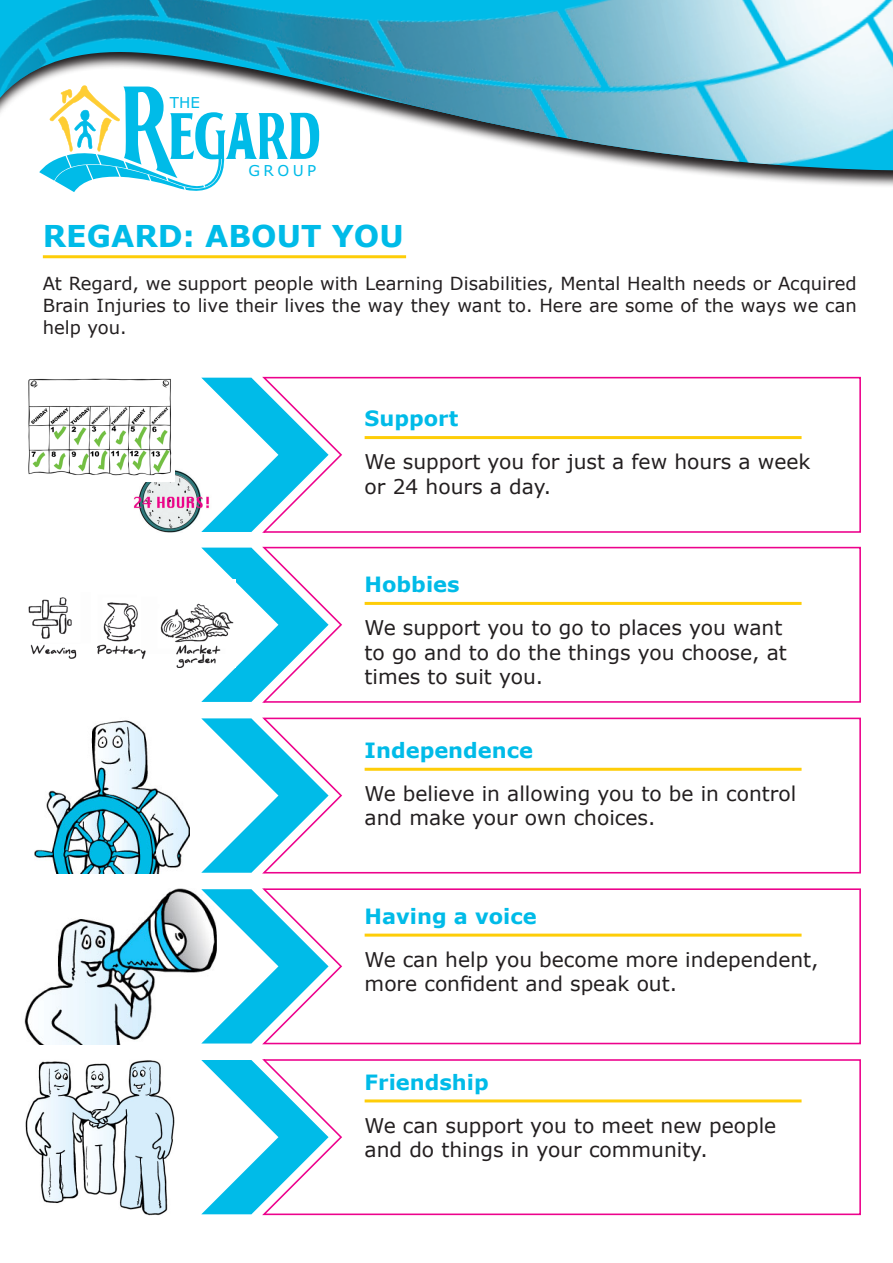
<style>
.page{position:relative;width:893px;height:1263px;background:#fff}
.page>*{position:absolute;margin:0;border:0;box-sizing:border-box;transform-origin:0 0}
.t1{font:700 30px "Verdana";color:#00bbe8}
.t2{font:700 21px "Verdana";color:#00bbe8}
.t3{font:20.25px/24.3px "Verdana";color:#231f20}
.t4{font:18px/21.6px "Verdana";color:#231f20;text-align:justify}
.t5{font:15px "Verdana";letter-spacing:.225em;color:#00bbe8}
</style>
<div class="page">
<img style="left:25px;top:1060px;width:150px;height:156px">
<img style="left:24px;top:888px;width:193px;height:156px">
<img style="left:133px;top:470px;width:68px;height:63px">
<svg style="left:689px;top:172px;width:204px;height:14px"></svg>
<img style="left:0;top:0;width:893px;height:170px">
<svg style="left:39px;top:85px;width:280px;height:107px"></svg>
<hr style="left:43px;top:255px;width:363px;height:3px;background:#fecd08">
<svg style="left:262px;top:376px;width:599px;height:157px"></svg>
<svg style="left:201px;top:378px;width:128px;height:154px"></svg>
<svg style="left:262px;top:546px;width:599px;height:157px"></svg>
<svg style="left:201px;top:548px;width:128px;height:154px"></svg>
<svg style="left:262px;top:717px;width:599px;height:157px"></svg>
<svg style="left:201px;top:718px;width:128px;height:155px"></svg>
<svg style="left:262px;top:888px;width:599px;height:157px"></svg>
<svg style="left:201px;top:889px;width:128px;height:154px"></svg>
<svg style="left:262px;top:1059px;width:599px;height:157px"></svg>
<svg style="left:201px;top:1060px;width:128px;height:154px"></svg>
<img style="left:28px;top:378px;width:146px;height:104px">
<img style="left:28px;top:579px;width:207px;height:88px">
<img style="left:34px;top:720px;width:156px;height:153px">
<p class="t5" style="left:170px;top:92px;width:32px">THE</p>
<p class="t5" style="left:249px;top:160px;width:69px">GROUP</p>
<p class="t1" style="left:43px;top:215px;width:362px">REGARD: ABOUT YOU</p>
<p class="t4" style="left:43px;top:273px;width:815px">At Regard, we support people with Learning Disabilities, Mental Health needs or Acquired Brain Injuries to live their lives the way they want to. Here are some of the ways we can help you.</p>
<p class="t2" style="left:365px;top:404px;width:95px">Support</p>
<p class="t3" style="left:365px;top:450px;width:447px">We support you for just a few hours a week or 24 hours a day.</p>
<p class="t2" style="left:365px;top:570px;width:96px">Hobbies</p>
<p class="t3" style="left:365px;top:615px;width:424px">We support you to go to places you want to go and to do the things you choose, at times to suit you.</p>
<p class="t2" style="left:365px;top:736px;width:170px">Independence</p>
<p class="t3" style="left:365px;top:781px;width:433px">We believe in allowing you to be in control and make your own choices.</p>
<p class="t2" style="left:365px;top:901px;width:174px">Having a voice</p>
<p class="t3" style="left:365px;top:947px;width:455px">We can help you become more independent, more confident and speak out.</p>
<p class="t2" style="left:365px;top:1067px;width:126px">Friendship</p>
<p class="t3" style="left:365px;top:1113px;width:413px">We can support you to meet new people and do things in your community.</p>
</div>
